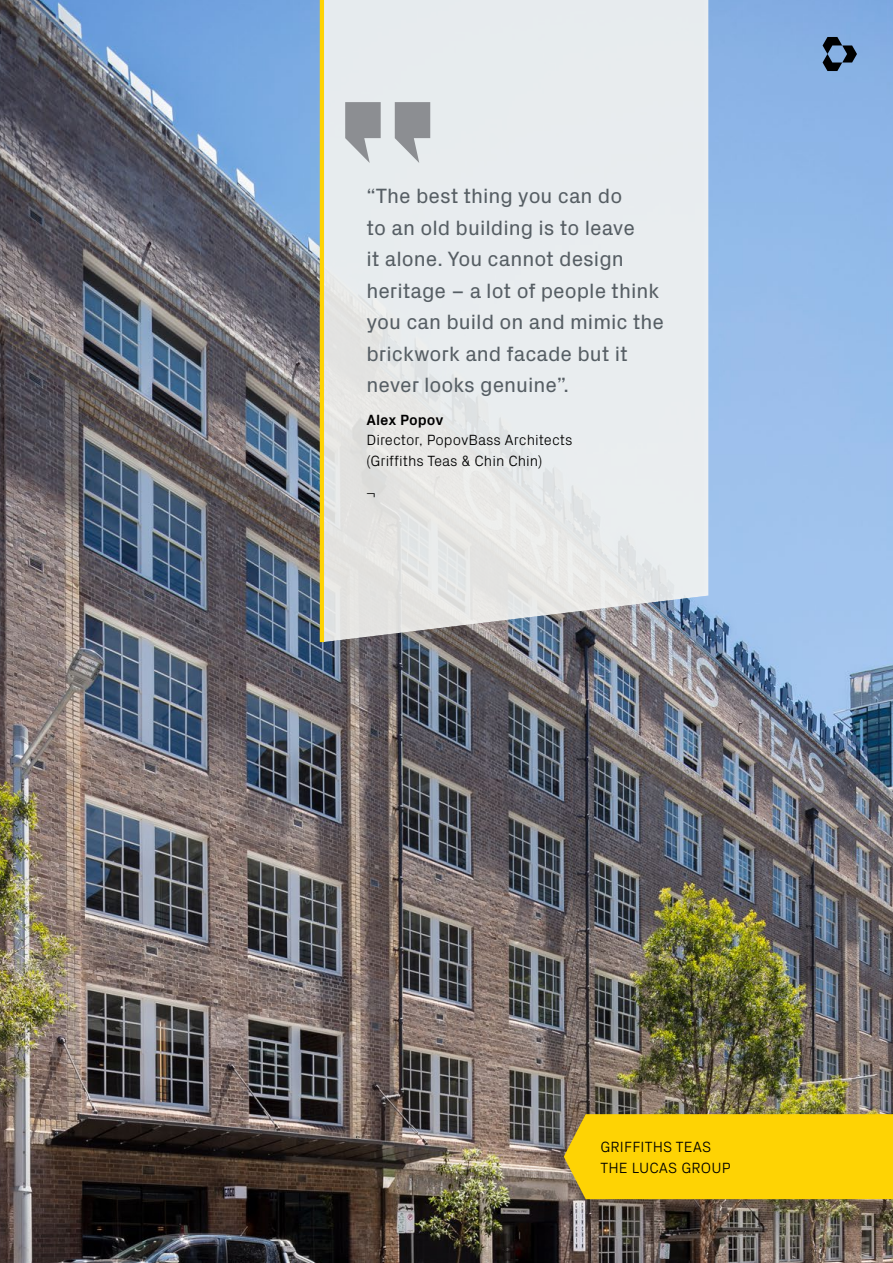
<style>
.page{position:relative;width:893px;height:1263px;background:#fff}
.page>*{position:absolute;margin:0;border:0;box-sizing:border-box;transform-origin:0 0}
.t1{font:21px/31.5px "Px Grotesk";color:#565e64}
.t2{font:300 15px/21px "Px Grotesk";color:#000}
.t3{font:700 15px "Px Grotesk";color:#000}
</style>
<div class="page">
<img style="left:0;top:0;width:893px;height:1263px">
<div style="left:564px;top:1114px;width:329px;height:85px;background:#fed304"></div>
<div style="left:310px;top:0;width:411px;height:643px;background:#fff;opacity:.73"></div>
<hr style="left:320px;top:0;width:4px;height:642px;background:#fed304">
<svg style="left:395px;top:102px;width:35px;height:61px"></svg>
<svg style="left:345px;top:102px;width:36px;height:61px"></svg>
<svg style="left:823px;top:37px;width:34px;height:34px"></svg>
<p class="t1" style="left:366px;top:179px;width:299px">“The best thing you can do<br>to an old building is to leave<br>it alone. You cannot design heritage – a lot of people think you can build on and mimic the brickwork and facade but it never looks genuine”.</p>
<p class="t3" style="left:366px;top:409px;width:78px">Alex Popov</p>
<p class="t2" style="left:366px;top:429px;width:208px;line-height:20.2px">Director, PopovBass Architects (Griffiths Teas &amp; Chin Chin)</p>
<p class="t2" style="left:366px;top:482px;width:10px">¬</p>
<p class="t2" style="left:601px;top:1135px;width:132px">GRIFFITHS TEAS<br>THE LUCAS GROUP</p>
</div>
